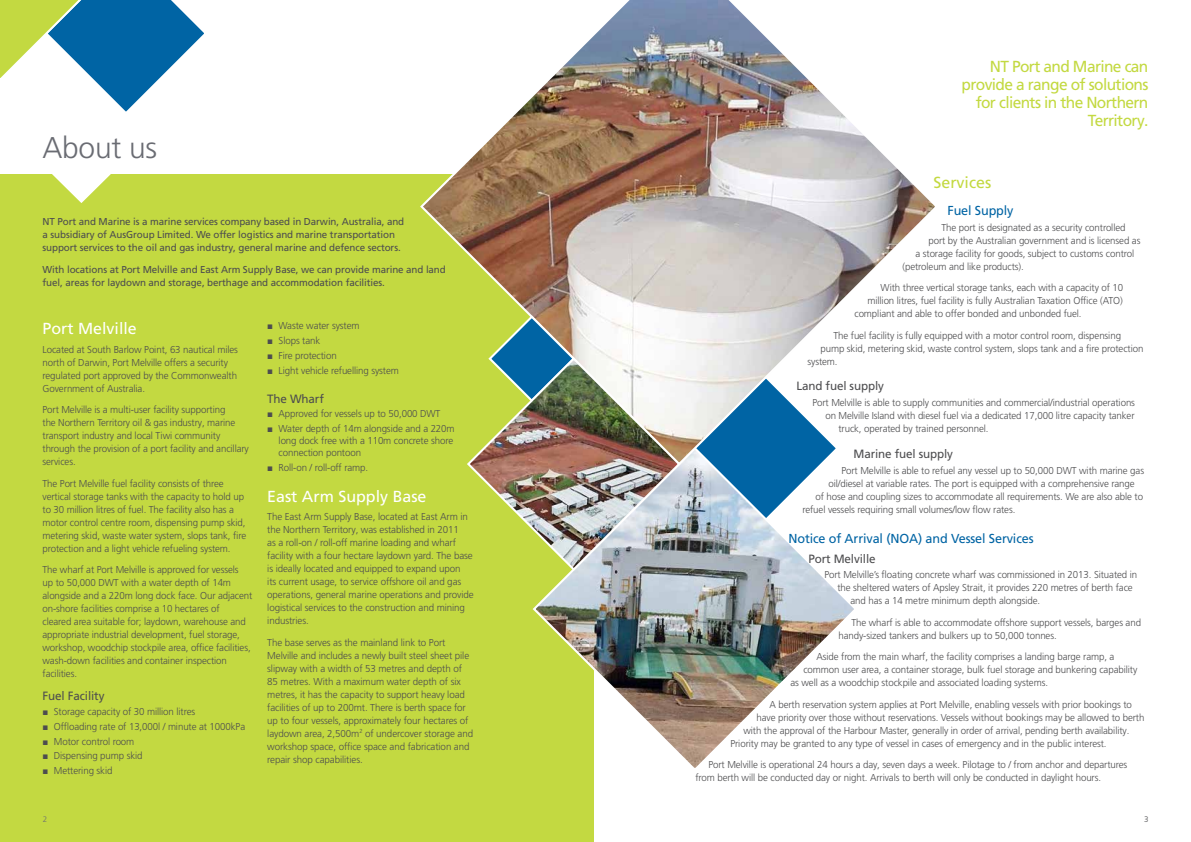
<style>
.page{position:relative;width:1191px;height:842px;background:#fff}
.page>*{position:absolute;margin:0;border:0;box-sizing:border-box;transform-origin:0 0}
.t1{font:300 30px "Frutiger LT Pro";letter-spacing:-.01em;color:#6a6c73}
.t2{font:16px/18px "Frutiger LT Pro";letter-spacing:-.04em;color:#c3d941;text-align:right}
.t3{font:16px "Frutiger LT Pro";color:#fff}
.t4{font:16px "Frutiger LT Pro";color:#c3d941}
.t5{font:13px "Frutiger LT Pro";letter-spacing:-.01em;color:#0064a4}
.t6{font:12px "Frutiger LT Pro";letter-spacing:-.01em;color:#4d4d4f}
.t7{font:300 10px/13px "Frutiger LT Pro";letter-spacing:-.01em;color:#4d4d4f}
.t8{font:10px/13px "Frutiger LT Pro";letter-spacing:-.01em;color:#4d4d4f}
.t9{font:300 8px "Frutiger LT Pro";color:#6a6c73}
.t10{font:300 8px "Frutiger LT Pro";color:#4d4d4f}
.s1{font-family:"Times New Roman";font-weight:400}
</style>
<div class="page">
<div style="left:0;top:174px;width:594px;height:668px;background:#c3d941"></div>
<svg style="left:52px;top:174px;width:59px;height:29px"></svg>
<svg style="left:0;top:0;width:204px;height:112px"></svg>
<img style="left:532px;top:467px;width:322px;height:301px">
<img style="left:420px;top:0;width:515px;height:467px">
<svg style="left:487px;top:314px;width:89px;height:42px"></svg>
<img style="left:465px;top:356px;width:217px;height:216px">
<h1 class="t1" style="left:43px;top:130px;width:116px">About us</h1>
<p class="t8" style="left:43px;top:215px;width:363px">NT Port and Marine is a marine services company based in Darwin, Australia, and a subsidiary of AusGroup Limited. We offer logistics and marine transportation support services to the oil and gas industry, general marine and defence sectors.</p>
<p class="t8" style="left:43px;top:263px;width:405px">With locations at Port Melville and East Arm Supply Base, we can provide marine and land fuel, areas for laydown and storage, berthage and accommodation facilities.</p>
<h2 class="t3" style="left:43px;top:319px;width:96px">Port Melville</h2>
<p class="t7" style="left:43px;top:343px;width:197px">Located at South Barlow Point, 63 nautical miles north of Darwin, Port Melville offers a security regulated port approved by the Commonwealth Government of Australia.</p>
<p class="t7" style="left:43px;top:403px;width:208px">Port Melville is a multi-user facility supporting<br>the Northern Territory oil &amp; gas industry, marine transport industry and local Tiwi community through the provision of a port facility and ancillary services.</p>
<p class="t7" style="left:43px;top:477px;width:205px">The Port Melville fuel facility consists of three vertical storage tanks with the capacity to hold up to 30 million litres of fuel. The facility also has a motor control centre room, dispensing pump skid, metering skid, waste water system, slops tank, fire protection and a light vehicle refueling system.</p>
<p class="t7" style="left:43px;top:563px;width:211px">The wharf at Port Melville is approved for vessels<br>up to 50,000 DWT with a water depth of 14m alongside and a 220m long dock face. Our adjacent on-shore facilities comprise a 10 hectares of<br>cleared area suitable for; laydown, warehouse and appropriate industrial development, fuel storage, workshop, woodchip stockpile area, office facilities, wash-down facilities and container inspection facilities.</p>
<p class="t6" style="left:43px;top:689px;width:63px">Fuel Facility</p>
<p class="t7" style="left:43px;top:705px;width:154px"><span class="s1">■</span> Storage capacity of 30 million litres</p>
<p class="t7" style="left:43px;top:720px;width:204px"><span class="s1">■</span> Offloading rate of 13,000l / minute at 1000kPa</p>
<p class="t7" style="left:43px;top:735px;width:93px"><span class="s1">■</span> Motor control room</p>
<p class="t7" style="left:43px;top:749px;width:102px"><span class="s1">■</span> Dispensing pump skid</p>
<p class="t7" style="left:43px;top:764px;width:71px"><span class="s1">■</span> Mettering skid</p>
<p class="t7" style="left:267px;top:319px;width:94px"><span class="s1">■</span> Waste water system</p>
<p class="t7" style="left:267px;top:334px;width:55px"><span class="s1">■</span> Slops tank</p>
<p class="t7" style="left:267px;top:349px;width:71px"><span class="s1">■</span> Fire protection</p>
<p class="t7" style="left:267px;top:364px;width:133px"><span class="s1">■</span> Light vehicle refuelling system</p>
<p class="t6" style="left:267px;top:391px;width:58px">The Wharf</p>
<p class="t7" style="left:267px;top:407px;width:175px"><span class="s1">■</span> Approved for vessels up to 50,000 DWT</p>
<p class="t7" style="left:279px;top:423px;width:177px;line-height:12px;text-indent:-11px"><span class="s1">■</span> Water depth of 14m alongside and a 220m long dock free with a 110m concrete shore connection pontoon</p>
<p class="t7" style="left:267px;top:461px;width:102px"><span class="s1">■</span> Roll-on / roll-off ramp.</p>
<h2 class="t3" style="left:267px;top:487px;width:161px">East Arm Supply Base</h2>
<p class="t7" style="left:267px;top:510px;width:208px">The East Arm Supply Base, located at East Arm in the Northern Territory, was established in 2011<br>as a roll-on / roll-off marine loading and wharf facility with a four hectare laydown yard. The base is ideally located and equipped to expand upon<br>its current usage, to service offshore oil and gas operations, general marine operations and provide logistical services to the construction and mining industries.</p>
<p class="t7" style="left:267px;top:636px;width:207px">The base serves as the mainland link to Port Melville and includes a newly built steel sheet pile slipway with a width of 53 metres and depth of 85 metres. With a maximum water depth of six metres, it has the capacity to support heavy load facilities of up to 200mt. There is berth space for up to four vessels, approximately four hectares of laydown area, 2,500m<sup>2</sup> of undercover storage and workshop space, office space and fabrication and repair shop capabilities.</p>
<p class="t9" style="left:43px;top:815px;width:6px">2</p>
<h2 class="t2" style="left:961px;top:57px;width:188px">NT Port and Marine can provide a range of solutions for clients in the Northern<br>Territory.</h2>
<h2 class="t4" style="left:933px;top:173px;width:59px">Services</h2>
<h3 class="t5" style="left:947px;top:203px;width:68px">Fuel Supply</h3>
<p class="t7" style="left:941px;top:221px;width:185px">The port is designated as a security controlled</p>
<p class="t7" style="left:928px;top:234px;width:213px">port by the Australian government and is licensed as</p>
<p class="t7" style="left:915px;top:247px;width:220px">a storage facility for goods, subject to customs control</p>
<p class="t7" style="left:902px;top:260px;width:123px">(petroleum and like products).</p>
<p class="t7" style="left:880px;top:281px;width:244px">With three vertical storage tanks, each with a capacity of 10</p>
<p class="t7" style="left:867px;top:294px;width:257px">million litres, fuel facility is fully Australian Taxation Office (ATO)</p>
<p class="t7" style="left:854px;top:307px;width:229px">compliant and able to offer bonded and unbonded fuel.</p>
<p class="t7" style="left:833px;top:329px;width:289px">The fuel facility is fully equipped with a motor control room, dispensing</p>
<p class="t7" style="left:820px;top:342px;width:324px">pump skid, metering skid, waste control system, slops tank and a fire protection</p>
<p class="t7" style="left:807px;top:355px;width:32px">system.</p>
<p class="t6" style="left:796px;top:379px;width:89px">Land fuel supply</p>
<p class="t7" style="left:812px;top:396px;width:324px">Port Melville is able to supply communities and commercial/industrial operations</p>
<p class="t7" style="left:825px;top:409px;width:311px">on Melville Island with diesel fuel via a dedicated 17,000 litre capacity tanker</p>
<p class="t7" style="left:838px;top:422px;width:152px">truck, operated by trained personnel.</p>
<p class="t6" style="left:853px;top:447px;width:101px">Marine fuel supply</p>
<p class="t7" style="left:841px;top:464px;width:304px">Port Melville is able to refuel any vessel up to 50,000 DWT with marine gas</p>
<p class="t7" style="left:828px;top:477px;width:308px">oil/diesel at variable rates. The port is equipped with a comprehensive range</p>
<p class="t7" style="left:815px;top:490px;width:329px">of hose and coupling sizes to accommodate all requirements. We are also able to</p>
<p class="t7" style="left:802px;top:503px;width:214px">refuel vessels requiring small volumes/low flow rates.</p>
<h3 class="t5" style="left:788px;top:530px;width:247px">Notice of Arrival (NOA) and Vessel Services</h3>
<p class="t6" style="left:808px;top:551px;width:69px">Port Melville</p>
<p class="t7" style="left:824px;top:568px;width:314px">Port Melville’s floating concrete wharf was commissioned in 2013. Situated in</p>
<p class="t7" style="left:837px;top:581px;width:297px">the sheltered waters of Apsley Strait, it provides 220 metres of berth face</p>
<p class="t7" style="left:850px;top:594px;width:191px">and has a 14 metre minimum depth alongside.</p>
<p class="t7" style="left:838px;top:616px;width:304px;text-indent:13px">The wharf is able to accommodate offshore support vessels, barges and handy-sized tankers and bulkers up to 50,000 tonnes.</p>
<p class="t7" style="left:816px;top:650px;width:299px">Aside from the main wharf, the facility comprises a landing barge ramp, a</p>
<p class="t7" style="left:803px;top:663px;width:335px">common user area, a container storage, bulk fuel storage and bunkering capability</p>
<p class="t7" style="left:790px;top:676px;width:259px">as well as a woodchip stockpile and associated loading systems.</p>
<p class="t7" style="left:769px;top:698px;width:364px">A berth reservation system applies at Port Melville, enabling vessels with prior bookings to</p>
<p class="t7" style="left:756px;top:711px;width:389px">have priority over those without reservations. Vessels without bookings may be allowed to berth</p>
<p class="t7" style="left:743px;top:724px;width:387px">with the approval of the Harbour Master, generally in order of arrival, pending berth availability.</p>
<p class="t7" style="left:730px;top:737px;width:378px">Priority may be granted to any type of vessel in cases of emergency and in the public interest.</p>
<p class="t7" style="left:695px;top:758px;width:433px;text-indent:13px">Port Melville is operational 24 hours a day, seven days a week. Pilotage to / from anchor and departures from berth will be conducted day or night. Arrivals to berth will only be conducted in daylight hours.</p>
<p class="t10" style="left:1144px;top:815px;width:6px">3</p>
</div>
